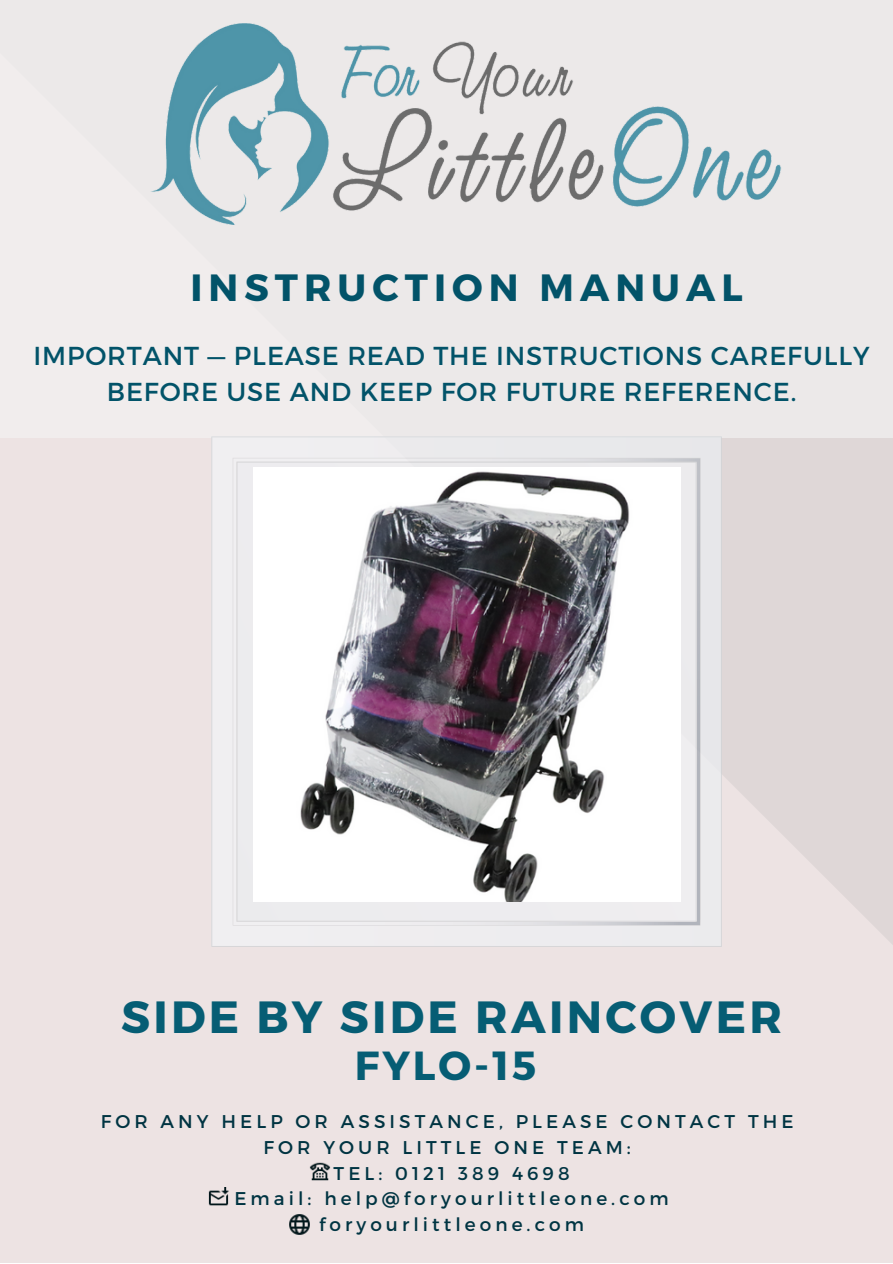
<style>
.page{position:relative;width:893px;height:1264px;background:#fff}
.page>*{position:absolute;margin:0;border:0;box-sizing:border-box;transform-origin:0 0}
.t1{font:700 45.15px "Montserrat";letter-spacing:.075em;color:#065d74}
.t2{font:700 40.65px "Montserrat";letter-spacing:.075em;color:#065d74}
.t3{font:700 37.95px "Montserrat";letter-spacing:.16em;color:#025369}
.t4{font:25.95px/36px "Montserrat";letter-spacing:.035em;color:#025369;text-align:center}
.t5{font:18.45px/25.8px "Montserrat";letter-spacing:.22em;color:#003442;text-align:center}
</style>
<div class="page">
<div style="left:0;top:0;width:892px;height:1262px;background:#ede3e3"></div>
<svg style="left:721px;top:437px;width:171px;height:510px;fill:#dfd7d7"></svg>
<div style="left:0;top:0;width:892px;height:437px;background:#ece9e9"></div>
<img style="left:151px;top:23px;width:631px;height:202px">
<img style="left:309px;top:1162px;width:22px;height:19px">
<img style="left:208px;top:1187px;width:21px;height:19px">
<img style="left:289px;top:1214px;width:21px;height:21px">
<div style="left:211px;top:436px;width:510px;height:511px;background:#ececee"></div>
<svg style="left:233px;top:458px;width:467px;height:467px"></svg>
<svg style="left:236px;top:461px;width:460px;height:460px;fill:#ececee"></svg>
<img style="left:253px;top:467px;width:427px;height:434px">
<h3 class="t3" style="left:190px;top:263px;width:553px">INSTRUCTION MANUAL</h3>
<h3 class="t4" style="left:33px;top:336px;width:837px">IMPORTANT — PLEASE READ THE INSTRUCTIONS CAREFULLY<br>BEFORE USE AND KEEP FOR FUTURE REFERENCE.</h3>
<h1 class="t1" style="left:121px;top:987px;width:662px">SIDE BY SIDE RAINCOVER</h1>
<h2 class="t2" style="left:355px;top:1039px;width:183px">FYLO-15</h2>
<p class="t5" style="left:101px;top:1107px;width:694px">FOR ANY HELP OR ASSISTANCE, PLEASE CONTACT THE<br>FOR YOUR LITTLE ONE TEAM:<br>TEL: 0121 389 4698<br>Email: help@foryourlittleone.com foryourlittleone.com</p>
</div>
